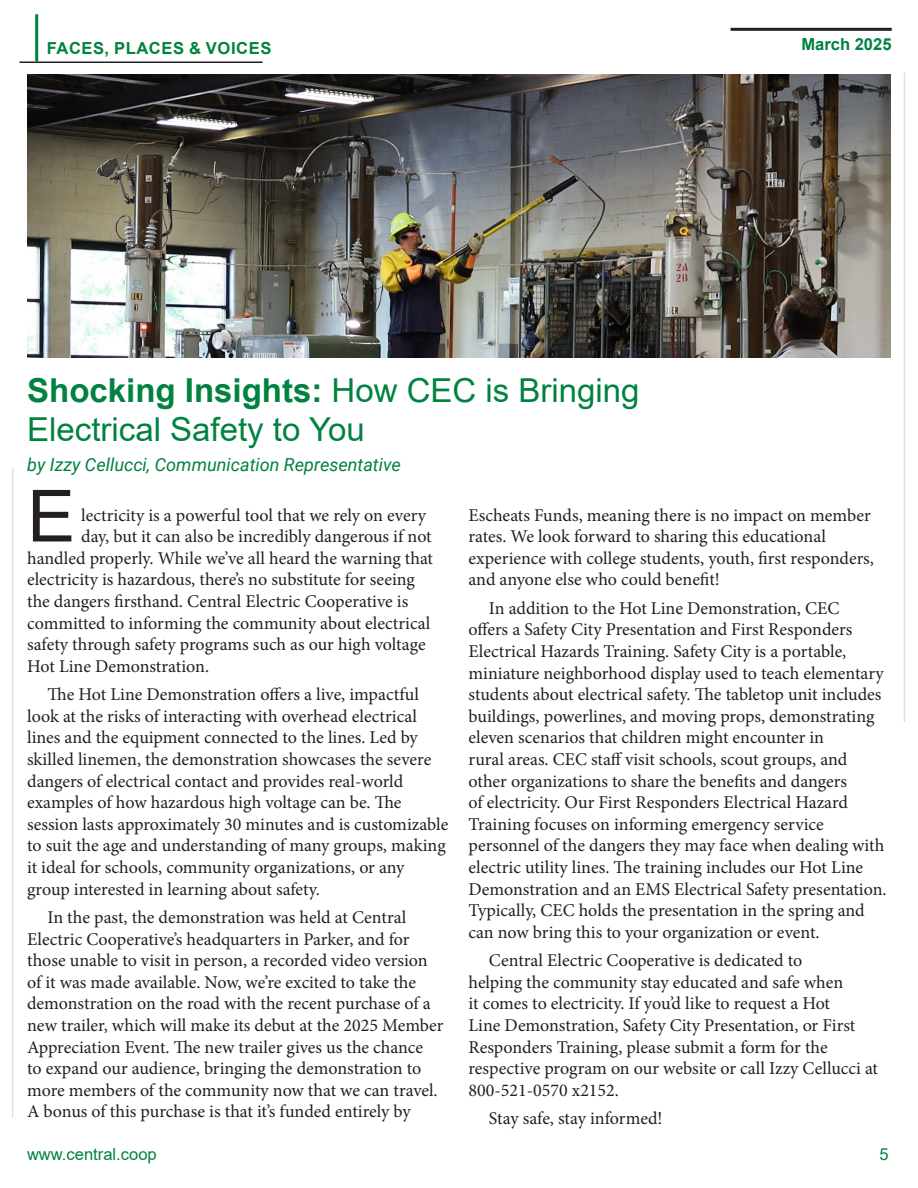
<style>
.page{position:relative;width:918px;height:1188px;background:#fff}
.page>*{position:absolute;margin:0;border:0;box-sizing:border-box;transform-origin:0 0}
.t1{font:72px "Arial";color:#231f20}
.t2{font:33px/39.6px "Arial";color:#008240}
.t3{font:18px/21.6px "Minion Pro";color:#231f20}
.t4{font:italic 18px "Roboto";color:#008240}
.t5{font:700 16.5px "Arial";letter-spacing:.035em;color:#008240}
.t6{font:16.5px "Arial";color:#008240}
.t7{font:700 16.5px "Arial";color:#008240}
.s1{font-weight:700}
</style>
<div class="page">
<hr style="left:731px;top:28px;width:161px;height:3px;background:#231f20">
<hr style="left:20px;top:62px;width:243px;height:1px;background:#231f20">
<hr style="left:35px;top:14px;width:3px;height:48px;background:#008240">
<hr style="left:12px;top:468px;width:1px;height:650px;background:#d2e8d8">
<hr style="left:904px;top:73px;width:1px;height:649px;background:#d2e8d8">
<img style="left:27px;top:74px;width:864px;height:284px">
<p class="t5" style="left:47px;top:37px;width:226px">FACES, PLACES &amp; VOICES</p>
<p class="t7" style="left:801px;top:32px;width:92px">March 2025</p>
<p class="t2" style="left:27px;top:370px;width:614px"><span class="s1">Shocking Insights:</span> How CEC is Bringing<br>Electrical Safety to You</p>
<p class="t4" style="left:27px;top:452px;width:375px">by Izzy Cellucci, Communication Representative</p>
<p class="t1" style="left:27px;top:467px;width:50px">E</p>
<p class="t3" style="left:81px;top:504px;width:347px">lectricity is a powerful tool that we rely on every</p>
<p class="t3" style="left:81px;top:526px;width:352px">day, but it can also be incredibly dangerous if not</p>
<p class="t3" style="left:27px;top:547px;width:408px">handled properly. While we’ve all heard the warning that</p>
<p class="t3" style="left:27px;top:569px;width:389px">electricity is hazardous, there’s no substitute for seeing</p>
<p class="t3" style="left:27px;top:591px;width:383px">the dangers firsthand. Central Electric Cooperative is</p>
<p class="t3" style="left:27px;top:612px;width:405px">committed to informing the community about electrical</p>
<p class="t3" style="left:27px;top:634px;width:400px">safety through safety programs such as our high voltage</p>
<p class="t3" style="left:27px;top:655px;width:183px">Hot Line Demonstration.</p>
<p class="t3" style="left:27px;top:684px;width:423px;text-indent:20px">The Hot Line Demonstration offers a live, impactful look at the risks of interacting with overhead electrical lines and the equipment connected to the lines. Led by skilled linemen, the demonstration showcases the severe dangers of electrical contact and provides real-world examples of how hazardous high voltage can be. The session lasts approximately 30 minutes and is customizable to suit the age and understanding of many groups, making it ideal for schools, community organizations, or any group interested in learning about safety.</p>
<p class="t3" style="left:27px;top:907px;width:418px;text-indent:20px">In the past, the demonstration was held at Central Electric Cooperative’s headquarters in Parker, and for those unable to visit in person, a recorded video version of it was made available. Now, we’re excited to take the demonstration on the road with the recent purchase of a new trailer, which will make its debut at the 2025 Member Appreciation Event. The new trailer gives us the chance<br>to expand our audience, bringing the demonstration to more members of the community now that we can travel.<br>A bonus of this purchase is that it’s funded entirely by</p>
<p class="t3" style="left:469px;top:504px;width:407px">Escheats Funds, meaning there is no impact on member rates. We look forward to sharing this educational experience with college students, youth, first responders, and anyone else who could benefit!</p>
<p class="t3" style="left:469px;top:597px;width:420px;text-indent:20px">In addition to the Hot Line Demonstration, CEC<br>offers a Safety City Presentation and First Responders Electrical Hazards Training. Safety City is a portable, miniature neighborhood display used to teach elementary students about electrical safety. The tabletop unit includes buildings, powerlines, and moving props, demonstrating eleven scenarios that children might encounter in<br>rural areas. CEC staff visit schools, scout groups, and other organizations to share the benefits and dangers<br>of electricity. Our First Responders Electrical Hazard Training focuses on informing emergency service personnel of the dangers they may face when dealing with electric utility lines. The training includes our Hot Line Demonstration and an EMS Electrical Safety presentation.<br>Typically, CEC holds the presentation in the spring and can now bring this to your organization or event.</p>
<p class="t3" style="left:469px;top:950px;width:411px;text-indent:20px">Central Electric Cooperative is dedicated to<br>helping the community stay educated and safe when<br>it comes to electricity. If you’d like to request a Hot<br>Line Demonstration, Safety City Presentation, or First Responders Training, please submit a form for the respective program on our website or call Izzy Cellucci at 800-521-0570 x2152.</p>
<p class="t3" style="left:489px;top:1108px;width:175px">Stay safe, stay informed!</p>
<p class="t6" style="left:27px;top:1142px;width:131px">www.central.coop</p>
<p class="t6" style="left:880px;top:1142px;width:11px">5</p>
</div>
